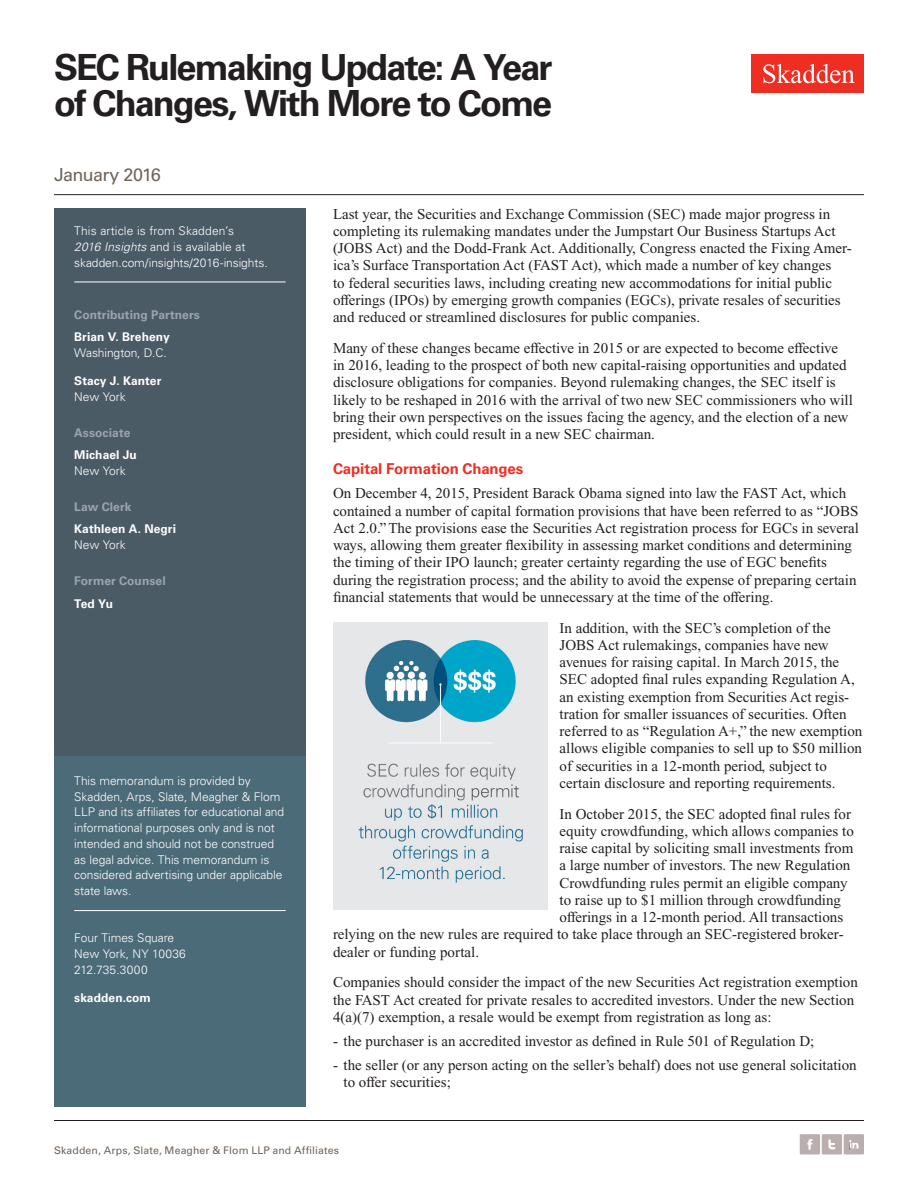
<style>
.page{position:relative;width:918px;height:1188px;background:#fff}
.page>*{position:absolute;margin:0;border:0;box-sizing:border-box;transform-origin:0 0}
.t1{font:700 36px/36px "Univers LT Std";letter-spacing:-.05em;color:#231f20}
.t2{font:18px "Univers LT Std";letter-spacing:-.04em;color:#6f645a}
.Main_Body{font:15px/17.2px "Times New Roman PS Std";color:#231f20}
.First_Level_Heading{font:700 15px "Univers LT Std";letter-spacing:-.01em;color:#ee2e22}
.Sidebar_body_rule_be{font:300 12px/15.8px "Univers LT Std";letter-spacing:-.005em;color:#fff}
.name_under_heading{font:700 12px "Univers LT Std";letter-spacing:.005em;color:#fff}
.contributor_heading{font:700 12px "Univers LT Std";letter-spacing:.01em;color:#9aa5ae}
.Sidebar_body{font:300 12px "Univers LT Std";letter-spacing:-.005em;color:#fff}
.Name{font:700 12px "Univers LT Std";letter-spacing:.005em;color:#fff}
.Folio{font:10.5px "Univers LT Std";letter-spacing:.01em;color:#6f645a}
.s1{font-style:italic}
</style>
<div class="page">
<div style="left:752px;top:54px;width:112px;height:39px;background:#ee2e22"></div>
<svg style="left:763px;top:64px;width:92px;height:19px"></svg>
<div style="left:844px;top:1134px;width:20px;height:20px;background:#baaeae"></div>
<svg style="left:849px;top:1140px;width:9px;height:9px"></svg>
<div style="left:800px;top:1134px;width:20px;height:20px;background:#baaeae"></div>
<svg style="left:807px;top:1139px;width:5px;height:11px"></svg>
<div style="left:822px;top:1134px;width:20px;height:20px;background:#baaeae"></div>
<svg style="left:828px;top:1139px;width:7px;height:10px"></svg>
<div style="left:54px;top:756px;width:252px;height:351px;background:#4c6b79"></div>
<hr style="left:74px;top:910px;width:212px;height:1px;background:#fff">
<div style="left:54px;top:208px;width:252px;height:548px;background:#4b5b66"></div>
<hr style="left:74px;top:282px;width:212px;height:1px;background:#fff">
<img style="left:333px;top:622px;width:215px;height:288px">
<hr style="left:54px;top:1120px;width:810px;height:1px;background:#231f20">
<hr style="left:54px;top:194px;width:810px;height:1px;background:#231f20">
<p class="t1" style="left:54px;top:50px;width:500px">SEC Rulemaking Update: A Year of Changes, With More to Come</p>
<p class="t2" style="left:54px;top:164px;width:108px">January 2016</p>
<p class="Sidebar_body_rule_be" style="left:74px;top:223px;width:195px">This article is from Skadden’s<br><span class="s1">2016 Insights</span> and is available at skadden.com/insights/2016-insights.</p>
<p class="contributor_heading" style="left:74px;top:308px;width:127px">Contributing Partners</p>
<p class="name_under_heading" style="left:74px;top:330px;width:97px">Brian V. Breheny</p>
<p class="Sidebar_body" style="left:74px;top:346px;width:94px">Washington, D.C.</p>
<p class="Name" style="left:74px;top:374px;width:89px">Stacy J. Kanter</p>
<p class="Sidebar_body" style="left:74px;top:389px;width:53px">New York</p>
<p class="contributor_heading" style="left:74px;top:425px;width:58px">Associate</p>
<p class="name_under_heading" style="left:74px;top:448px;width:64px">Michael Ju</p>
<p class="Sidebar_body" style="left:74px;top:463px;width:53px">New York</p>
<p class="contributor_heading" style="left:74px;top:500px;width:59px">Law Clerk</p>
<p class="name_under_heading" style="left:74px;top:522px;width:103px">Kathleen A. Negri</p>
<p class="Sidebar_body" style="left:74px;top:538px;width:53px">New York</p>
<p class="contributor_heading" style="left:74px;top:574px;width:93px">Former Counsel</p>
<p class="name_under_heading" style="left:74px;top:596px;width:40px">Ted Yu</p>
<p class="Sidebar_body_rule_be" style="left:74px;top:773px;width:212px">This memorandum is provided by Skadden, Arps, Slate, Meagher &amp; Flom LLP and its affiliates for educational and informational purposes only and is not intended and should not be construed as legal advice. This memorandum is considered advertising under applicable state laws.</p>
<p class="Sidebar_body_rule_be" style="left:74px;top:930px;width:113px">Four Times Square<br>New York, NY 10036<br>212.735.3000</p>
<p class="name_under_heading" style="left:74px;top:990px;width:78px">skadden.com</p>
<p class="Main_Body" style="left:333px;top:205px;width:520px">Last year, the Securities and Exchange Commission (SEC) made major progress in completing its rulemaking mandates under the Jumpstart Our Business Startups Act (JOBS Act) and the Dodd-Frank Act. Additionally, Congress enacted the Fixing Amer&shy;ica’s Surface Transportation Act (FAST Act), which made a number of key changes<br>to federal securities laws, including creating new accommodations for initial public offerings (IPOs) by emerging growth companies (EGCs), private resales of securities and reduced or streamlined disclosures for public companies.</p>
<p class="Main_Body" style="left:333px;top:339px;width:521px">Many of these changes became effective in 2015 or are expected to become effective in 2016, leading to the prospect of both new capital-raising opportunities and updated disclosure obligations for companies. Beyond rulemaking changes, the SEC itself is likely to be reshaped in 2016 with the arrival of two new SEC commissioners who will bring their own perspectives on the issues facing the agency, and the election of a new president, which could result in a new SEC chairman.</p>
<p class="First_Level_Heading" style="left:333px;top:460px;width:192px">Capital Formation Changes</p>
<p class="Main_Body" style="left:333px;top:485px;width:527px">On December 4, 2015, President Barack Obama signed into law the FAST Act, which contained a number of capital formation provisions that have been referred to as “JOBS Act 2.0.” The provisions ease the Securities Act registration process for EGCs in several ways, allowing them greater flexibility in assessing market conditions and determining the timing of their IPO launch; greater certainty regarding the use of EGC benefits during the registration process; and the ability to avoid the expense of preparing certain financial statements that would be unnecessary at the time of the offering.</p>
<p class="Main_Body" style="left:560px;top:619px;width:304px">In addition, with the SEC’s completion of the JOBS Act rulemakings, companies have new avenues for raising capital. In March 2015, the SEC adopted final rules expanding Regulation A, an existing exemption from Securities Act regis&shy;tration for smaller issuances of securities. Often referred to as “Regulation A+,” the new exemption allows eligible companies to sell up to $50 million of securities in a 12-month period, subject to certain disclosure and reporting requirements.</p>
<p class="Main_Body" style="left:560px;top:805px;width:293px">In October 2015, the SEC adopted final rules for</p>
<p class="Main_Body" style="left:560px;top:822px;width:296px">equity crowdfunding, which allows companies to</p>
<p class="Main_Body" style="left:560px;top:840px;width:295px">raise capital by soliciting small investments from</p>
<p class="Main_Body" style="left:560px;top:857px;width:292px">a large number of investors. The new Regulation</p>
<p class="Main_Body" style="left:560px;top:874px;width:290px">Crowdfunding rules permit an eligible company</p>
<p class="Main_Body" style="left:560px;top:891px;width:283px">to raise up to $1 million through crowdfunding</p>
<p class="Main_Body" style="left:560px;top:909px;width:285px">offerings in a 12-month period. All transactions</p>
<p class="Main_Body" style="left:333px;top:926px;width:512px">relying on the new rules are required to take place through an SEC-registered broker-</p>
<p class="Main_Body" style="left:333px;top:943px;width:148px">dealer or funding portal.</p>
<p class="Main_Body" style="left:333px;top:974px;width:526px">Companies should consider the impact of the new Securities Act registration exemption the FAST Act created for private resales to accredited investors. Under the new Section<br>4(a)(7) exemption, a resale would be exempt from registration as long as:</p>
<p class="Main_Body" style="left:333px;top:1032px;width:483px">- the purchaser is an accredited investor as defined in Rule 501 of Regulation D;</p>
<p class="Main_Body" style="left:344px;top:1056px;width:515px;text-indent:-10px">- the seller (or any person acting on the seller’s behalf) does not use general solicitation to offer securities;</p>
<p class="Folio" style="left:54px;top:1144px;width:287px">Skadden, Arps, Slate, Meagher &amp; Flom LLP and Affiliates</p>
</div>
